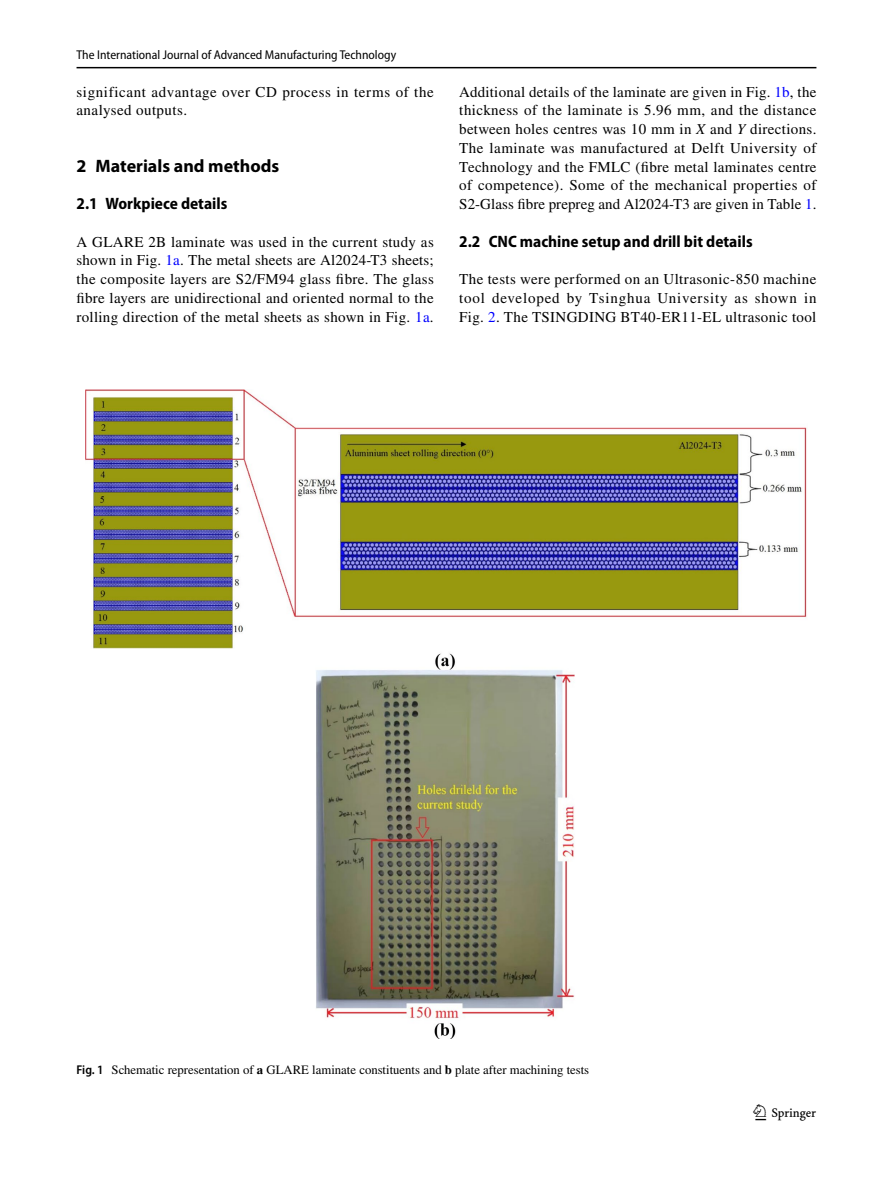
<style>
.page{position:relative;width:893px;height:1187px;background:#fff}
.page>*{position:absolute;margin:0;border:0;box-sizing:border-box;transform-origin:0 0}
.t1{font:22.5px "Springnew Regular 3";color:#000}
.t2{font:700 18px "Myriad Pro";color:#000}
.t3{font:700 semi-condensed 16.5px "Myriad Pro";color:#000}
.t4{font:15px/18.8px "STIX";letter-spacing:.025em;color:#000;text-align:justify}
.t5{font:12.75px "STIX";color:#000}
.t6{font:semi-condensed 12.75px "Myriad Pro";color:#000}
.s1{color:#00f}
.s2{font-style:italic}
.s3{font-family:"Myriad Pro";font-weight:600;font-stretch:semi-condensed}
.s4{font-weight:700}
</style>
<div class="page">
<hr style="left:77px;top:67px;width:739px;height:1px;background:#000">
<img style="left:85px;top:389px;width:722px;height:649px">
<p class="t6" style="left:77px;top:48px;width:321px">The International Journal of Advanced Manufacturing Technology</p>
<p class="t4" style="left:77px;top:83px;width:359px">significant advantage over CD process in terms of the analysed outputs.</p>
<p class="t2" style="left:77px;top:154px;width:204px">2 Materials and methods</p>
<p class="t3" style="left:77px;top:194px;width:152px">2.1 Workpiece details</p>
<p class="t4" style="left:77px;top:233px;width:359px">A GLARE 2B laminate was used in the current study as shown in Fig. <span class="s1">1a</span>. The metal sheets are Al2024-T3 sheets; the composite layers are S2/FM94 glass fibre. The glass fibre layers are unidirectional and oriented normal to the rolling direction of the metal sheets as shown in Fig. <span class="s1">1a</span>.</p>
<p class="t4" style="left:459px;top:83px;width:359px">Additional details of the laminate are given in Fig. <span class="s1">1b</span>, the thickness of the laminate is 5.96 mm, and the distance between holes centres was 10 mm in <span class="s2">X</span> and <span class="s2">Y</span> directions.<br>The laminate was manufactured at Delft University of Technology and the FMLC (fibre metal laminates centre of competence). Some of the mechanical properties of S2-Glass fibre prepreg and Al2024-T3 are given in Table <span class="s1">1</span>.</p>
<p class="t3" style="left:459px;top:232px;width:295px">2.2 CNC machine setup and drill bit details</p>
<p class="t4" style="left:459px;top:271px;width:359px">The tests were performed on an Ultrasonic-850 machine tool developed by Tsinghua University as shown in Fig. <span class="s1">2</span>. The TSINGDING BT40-ER11-EL ultrasonic tool</p>
<p class="t5" style="left:77px;top:1060px;width:514px"><span class="s3">Fig. 1</span> Schematic representation of <span class="s4">a</span> GLARE laminate constituents and <span class="s4">b</span> plate after machining tests</p>
<h1 class="t1" style="left:755px;top:1104px;width:62px">1 3</h1>
</div>
